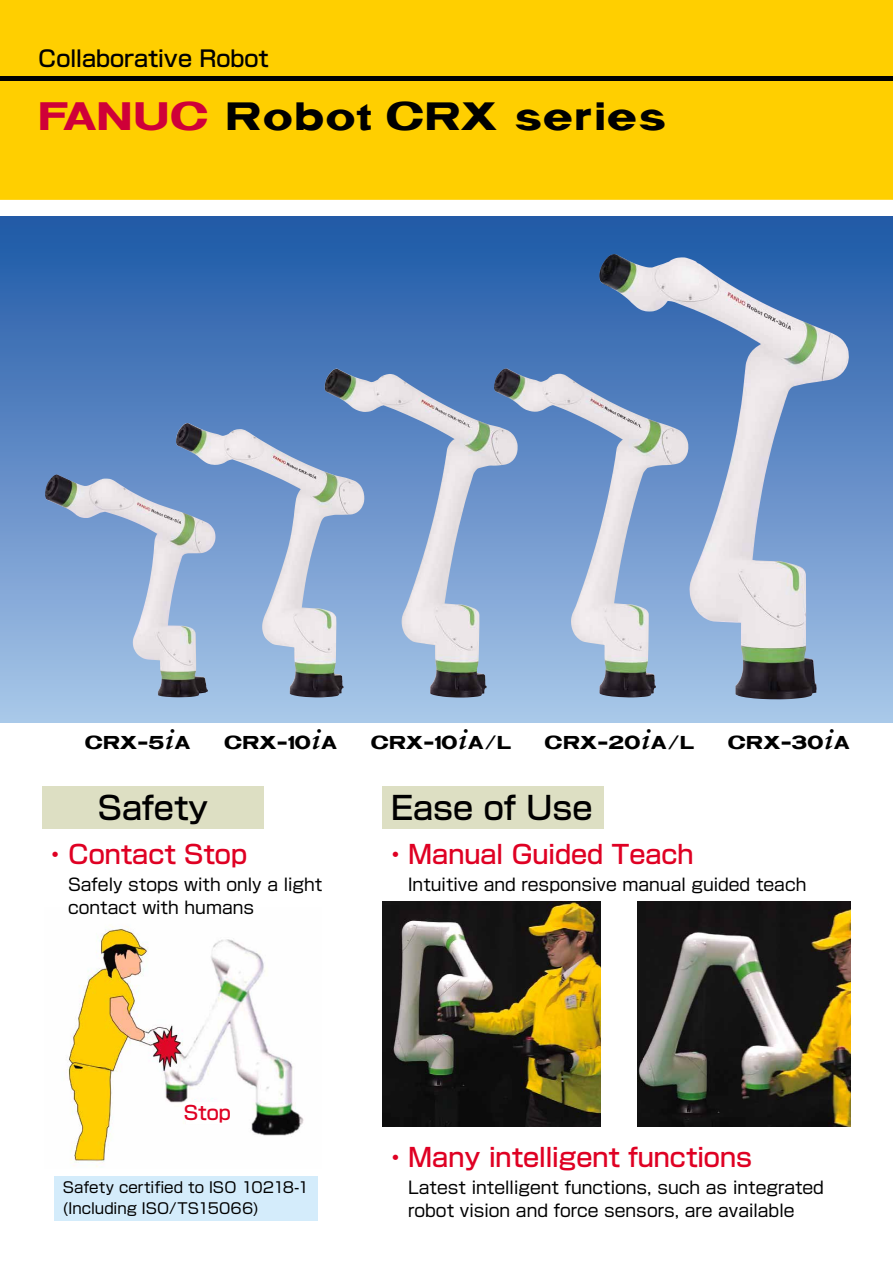
<style>
.page{position:relative;width:893px;height:1263px;background:#fff}
.page>*{position:absolute;margin:0;border:0;box-sizing:border-box;transform-origin:0 0}
.t1{font:38.25px "Fanuc Logo 1.0 Regular";color:#000}
.t2{font:500 31.95px "Shin Go Pro";color:#000}
.t3{font:500 25.5px "Shin Go Pro";color:#df0023}
.t4{font:500 22.35px "Shin Go Pro";color:#000}
.t5{font:500 19.2px "Shin Go Pro";color:#df0023}
.t6{font:18px "Fanuc Logo 1.0 Regular";color:#000}
.t7{font:16.95px/23.4px "Shin Go Pro";color:#000}
.t8{font:14.85px/21.3px "Shin Go Pro";letter-spacing:.005em;color:#000}
.s1{color:#cf0038}
</style>
<div class="page">
<img style="left:68px;top:925px;width:236px;height:242px">
<div style="left:186px;top:1102px;width:43px;height:22px;background:#fff"></div>
<div style="left:0;top:0;width:893px;height:200px;background:#ffcf00"></div>
<hr style="left:0;top:77px;width:893px;height:4px;background:#000">
<div style="left:43px;top:787px;width:221px;height:42px;background:#dddfc3"></div>
<div style="left:383px;top:787px;width:221px;height:42px;background:#dddfc3"></div>
<div style="left:54px;top:1176px;width:264px;height:44px;background:#d4ecfb"></div>
<img style="left:383px;top:901px;width:218px;height:226px">
<img style="left:638px;top:901px;width:212px;height:226px">
<div style="left:0;top:217px;width:893px;height:506px;background:linear-gradient(to bottom,#1e57a6,#a9c6e9)"></div>
<img style="left:45px;top:475px;width:131px;height:222px">
<img style="left:176px;top:423px;width:149px;height:274px">
<img style="left:325px;top:369px;width:162px;height:329px">
<img style="left:494px;top:369px;width:105px;height:328px">
<img style="left:599px;top:256px;width:251px;height:443px">
<h3 class="t4" style="left:38px;top:40px;width:232px">Collaborative Robot</h3>
<h1 class="t1" style="left:38px;top:87px;width:629px"><span class="s1">&lt;</span> Robot CRX series</h1>
<p class="t6" style="left:85px;top:729px;width:107px">CRX-5+A</p>
<p class="t6" style="left:224px;top:729px;width:115px">CRX-10+A</p>
<p class="t6" style="left:371px;top:729px;width:142px">CRX-10+A/L</p>
<p class="t6" style="left:545px;top:729px;width:151px">CRX-20+A/L</p>
<p class="t6" style="left:728px;top:729px;width:124px">CRX-30+A</p>
<h2 class="t2" style="left:98px;top:781px;width:112px">Safety</h2>
<h2 class="t2" style="left:391px;top:781px;width:203px">Ease of Use</h2>
<h3 class="t3" style="left:43px;top:834px;width:206px">・Contact Stop</h3>
<h3 class="t3" style="left:383px;top:834px;width:312px">・Manual Guided Teach</h3>
<p class="t7" style="left:68px;top:871px;width:256px">Safely stops with only a light contact with humans</p>
<p class="t7" style="left:408px;top:871px;width:400px">Intuitive and responsive manual guided teach</p>
<p class="t5" style="left:184px;top:1096px;width:49px">Stop</p>
<p class="t8" style="left:63px;top:1175px;width:248px">Safety certified to ISO 10218-1 (Including ISO/TS15066)</p>
<h3 class="t3" style="left:383px;top:1137px;width:371px">・Many intelligent functions</h3>
<p class="t7" style="left:408px;top:1174px;width:417px">Latest intelligent functions, such as integrated robot vision and force sensors, are available</p>
</div>
